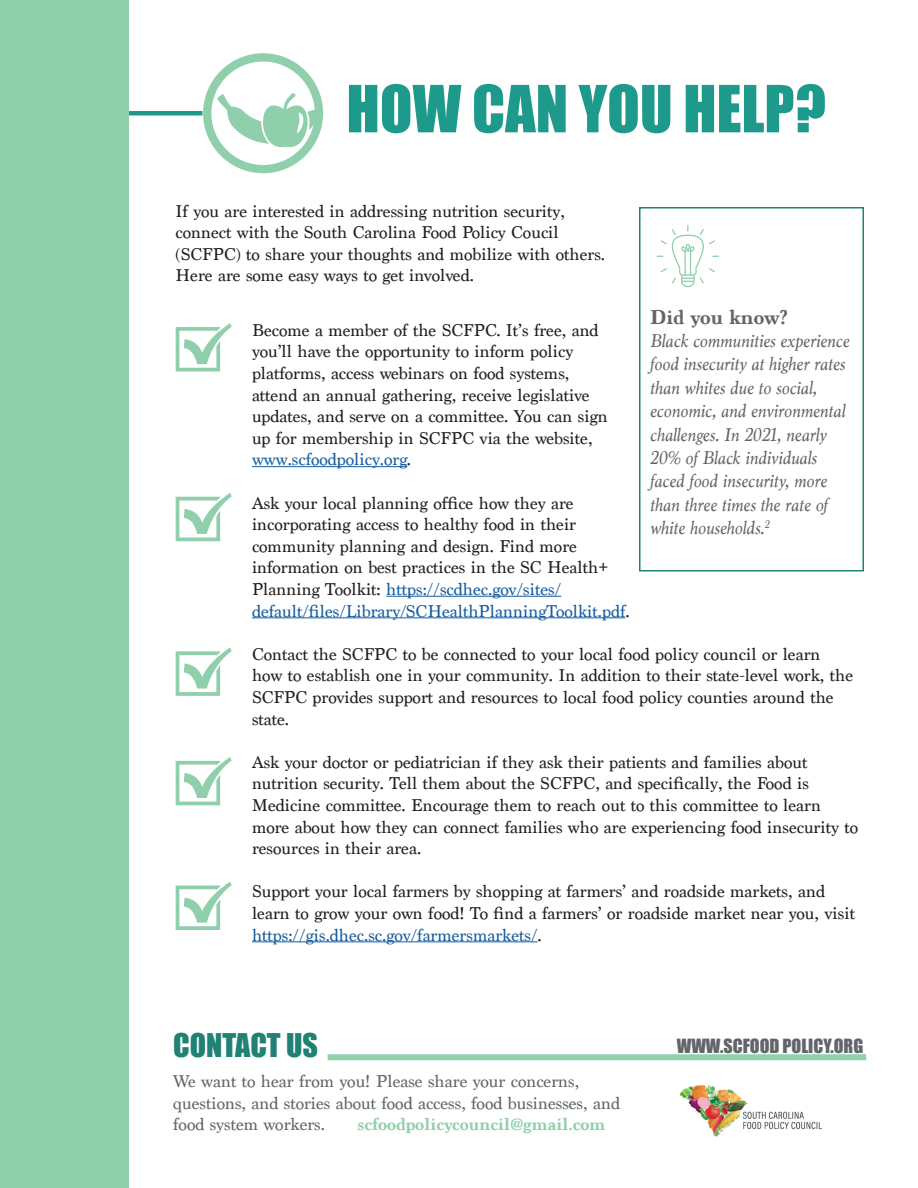
<style>
.page{position:relative;width:918px;height:1188px;background:#fff}
.page>*{position:absolute;margin:0;border:0;box-sizing:border-box;transform-origin:0 0}
.t1{font:60px "Impact";color:#1e9a8d}
.t2{font:30px "Impact";color:#1f8275}
.t3{font:700 21px "Marion";color:#63656a}
.t4{font:italic 19.5px/23.4px "Marion";color:#63656a}
.t5{font:18px/21.6px "Marion";color:#231f20}
.t6{font:18px/21.6px "Marion";color:#63656a}
.t7{font:700 18px "Marion";color:#90cfab}
.t8{font:18px "Impact";color:#63656a}
.s1{color:#175d9e}
</style>
<div class="page">
<div style="left:54px;top:111px;width:148px;height:5px;background:#1e9a8d"></div>
<div style="left:0;top:0;width:128px;height:1188px;background:#90cfab"></div>
<hr style="left:252px;top:466px;width:155px;height:1px;background:#175d9e">
<hr style="left:386px;top:596px;width:175px;height:1px;background:#175d9e">
<hr style="left:252px;top:617px;width:373px;height:1px;background:#175d9e">
<hr style="left:252px;top:941px;width:286px;height:1px;background:#175d9e">
<div style="left:639px;top:207px;width:225px;height:365px;border:2px solid #1f8275"></div>
<svg style="left:657px;top:225px;width:62px;height:62px"></svg>
<svg style="left:176px;top:323px;width:56px;height:48px"></svg>
<svg style="left:176px;top:493px;width:56px;height:48px"></svg>
<svg style="left:176px;top:647px;width:56px;height:49px"></svg>
<svg style="left:176px;top:757px;width:56px;height:48px"></svg>
<div style="left:328px;top:1054px;width:538px;height:6px;background:#92d0ac"></div>
<img style="left:679px;top:1085px;width:143px;height:52px">
<svg style="left:203px;top:53px;width:120px;height:120px"></svg>
<svg style="left:176px;top:882px;width:56px;height:48px"></svg>
<p class="t1" style="left:346px;top:62px;width:481px">HOW CAN YOU HELP?</p>
<p class="t5" style="left:176px;top:200px;width:431px">If you are interested in addressing nutrition security, connect with the South Carolina Food Policy Coucil (SCFPC) to share your thoughts and mobilize with others.<br>Here are some easy ways to get involved.</p>
<p class="t3" style="left:650px;top:304px;width:140px">Did you know?</p>
<p class="t4" style="left:650px;top:329px;width:201px">Black communities experience food insecurity at higher rates than whites due to social, economic, and environmental challenges. In 2021, nearly<br>20% of Black individuals faced food insecurity, more than three times the rate of white households.<sup>2</sup></p>
<p class="t5" style="left:252px;top:319px;width:357px">Become a member of the SCFPC. It’s free, and you’ll have the opportunity to inform policy platforms, access webinars on food systems, attend an annual gathering, receive legislative updates, and serve on a committee. You can sign up for membership in SCFPC via the website, <span class="s1">www.scfoodpolicy.org</span>.</p>
<p class="t5" style="left:252px;top:492px;width:379px">Ask your local planning office how they are incorporating access to healthy food in their community planning and design. Find more information on best practices in the SC Health+ Planning Toolkit: <span class="s1">https://scdhec.gov/sites/ default/files/Library/SCHealthPlanningToolkit.pdf</span>.</p>
<p class="t5" style="left:252px;top:643px;width:603px">Contact the SCFPC to be connected to your local food policy council or learn how to establish one in your community. In addition to their state-level work, the SCFPC provides support and resources to local food policy counties around the state.</p>
<p class="t5" style="left:252px;top:751px;width:608px">Ask your doctor or pediatrician if they ask their patients and families about nutrition security. Tell them about the SCFPC, and specifically, the Food is Medicine committee. Encourage them to reach out to this committee to learn more about how they can connect families who are experiencing food insecurity to resources in their area.</p>
<p class="t5" style="left:252px;top:881px;width:605px">Support your local farmers by shopping at farmers’ and roadside markets, and learn to grow your own food! To find a farmers’ or roadside market near you, visit <span class="s1">https://gis.dhec.sc.gov/farmersmarkets/</span>.</p>
<p class="t2" style="left:173px;top:1022px;width:146px">CONTACT US</p>
<p class="t6" style="left:173px;top:1071px;width:448px">We want to hear from you! Please share your concerns, questions, and stories about food access, food businesses, and food system workers.</p>
<p class="t7" style="left:357px;top:1114px;width:250px">scfoodpolicycouncil@gmail.com</p>
<p class="t8" style="left:677px;top:1032px;width:188px">WWW.SCFOOD POLICY.ORG</p>
</div>
